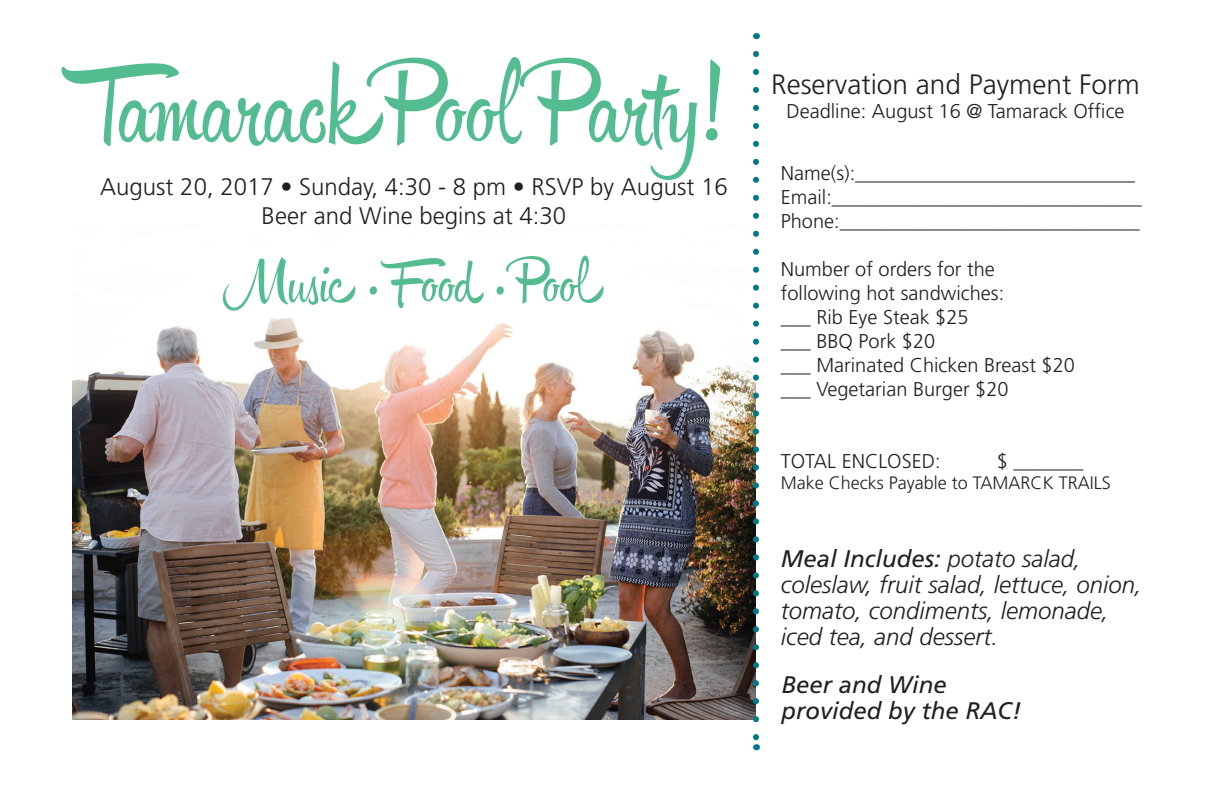
<style>
.page{position:relative;width:1224px;height:792px;background:#fff}
.page>*{position:absolute;margin:0;border:0;box-sizing:border-box;transform-origin:0 0}
.t1{font:96px "Hipster Script Pro";color:#54bc91}
.t2{font:52px "Hipster Script Pro";color:#54bc91}
.t3{font:300 28px "Frutiger";color:#231f20}
.t4{font:italic 300 24px/26px "Frutiger";color:#231f20}
.t5{font:300 24px/28.8px "Frutiger";color:#231f20;text-align:center}
.t6{font:italic 24px/26px "Frutiger";color:#231f20}
.t7{font:300 20px/24px "Frutiger";color:#231f20}
.t8{font:300 18px "Frutiger";color:#231f20}
.s1{font-weight:400}
</style>
<div class="page">
<img style="left:72px;top:318px;width:681px;height:402px">
<svg style="left:753px;top:54px;width:6px;height:684px"></svg>
<h1 class="t1" style="left:96px;top:49px;width:634px">TamarackPool Party!</h1>
<p class="t5" style="left:100px;top:173px;width:629px">August 20, 2017 • Sunday, 4:30 - 8 pm • RSVP by August 16<br>Beer and Wine begins at 4:30</p>
<h2 class="t2" style="left:223px;top:252px;width:383px">Music • Food • Pool</h2>
<h3 class="t3" style="left:771px;top:68px;width:370px">Reservation and Payment Form</h3>
<p class="t7" style="left:786px;top:99px;width:340px">Deadline: August 16 @ Tamarack Office</p>
<p class="t7" style="left:781px;top:161px;width:363px">Name(s):____________________________<br>Email:_______________________________<br>Phone:______________________________</p>
<p class="t7" style="left:781px;top:257px;width:296px">Number of orders for the following hot sandwiches:<br>___ Rib Eye Steak $25<br>___ BBQ Pork $20<br>___ Marinated Chicken Breast $20 ___ Vegetarian Burger $20</p>
<p class="t7" style="left:781px;top:449px;width:161px">TOTAL ENCLOSED:</p>
<p class="t7" style="left:997px;top:449px;width:88px">$ _______</p>
<p class="t8" style="left:781px;top:473px;width:331px">Make Checks Payable to TAMARCK TRAILS</p>
<p class="t4" style="left:781px;top:545px;width:362px"><span class="s1">Meal Includes:</span> potato salad, coleslaw, fruit salad, lettuce, onion, tomato, condiments, lemonade, iced tea, and dessert.</p>
<p class="t6" style="left:781px;top:672px;width:242px">Beer and Wine provided by the RAC!</p>
</div>
